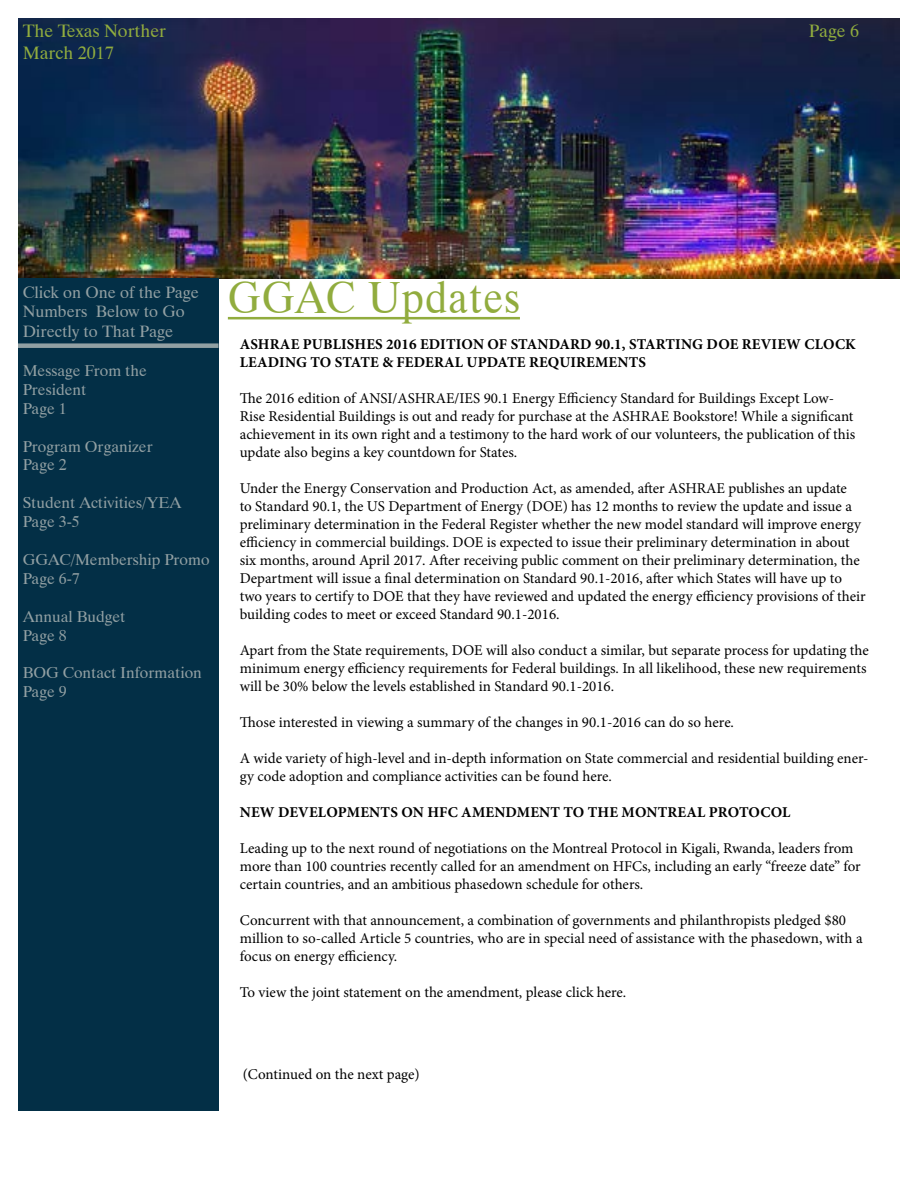
<style>
.page{position:relative;width:918px;height:1188px;background:#fff}
.page>*{position:absolute;margin:0;border:0;box-sizing:border-box;transform-origin:0 0}
.t1{font:45px "Dutch 801 BT";letter-spacing:.025em;color:#91ac3e;scale:.9 1}
.t2{font:18px/21.6px "Dutch 801 BT";color:#91ac3e}
.t3{font:16.5px/19.8px "Dutch 801 BT";color:#92a0a3}
.t4{font:15.75px/18.9px "Dutch 801 BT";color:#92a0a3}
.t5{font:15px/18px "Minion Pro";color:#000}
.t6{font:700 15px "Minion Pro";letter-spacing:.01em;color:#000}
</style>
<div class="page">
<img style="left:18px;top:18px;width:882px;height:261px">
<div style="left:18px;top:279px;width:201px;height:832px;background:#032f46"></div>
<div style="left:18px;top:343px;width:201px;height:5px;background:#92a0a3"></div>
<hr style="left:228px;top:317px;width:292px;height:2px;background:#91ac3e">
<p class="t2" style="left:23px;top:20px;width:145px">The Texas Norther<br>March 2017</p>
<p class="t2" style="left:809px;top:20px;width:52px">Page 6</p>
<p class="t3" style="left:23px;top:282px;width:178px">Click on One of the Page<br>Numbers Below to Go<br>Directly to That Page</p>
<p class="t4" style="left:23px;top:361px;width:126px">Message From the<br>President<br>Page 1</p>
<p class="t4" style="left:23px;top:437px;width:132px">Program Organizer<br>Page 2</p>
<p class="t4" style="left:23px;top:493px;width:160px">Student Activities/YEA<br>Page 3-5</p>
<p class="t4" style="left:23px;top:550px;width:189px">GGAC/Membership Promo<br>Page 6-7</p>
<p class="t4" style="left:23px;top:607px;width:104px">Annual Budget<br>Page 8</p>
<p class="t4" style="left:23px;top:663px;width:181px">BOG Contact Information<br>Page 9</p>
<h1 class="t1" style="left:228px;top:269px;width:326px">GGAC Updates</h1>
<p class="t6" style="left:240px;top:334px;width:117px">ASHRAE PUBLISHES</p>
<p class="t6" style="left:386px;top:334px;width:471px">2016 EDITION OF STANDARD 90.1, STARTING DOE REVIEW CLOCK</p>
<p class="t6" style="left:240px;top:352px;width:11px">LEA</p>
<p class="t6" style="left:268px;top:352px;width:168px">DING TO STATE &amp; FEDERA</p>
<p class="t6" style="left:455px;top:352px;width:192px">L UPDATE REQUIREMENTS</p>
<p class="t5" style="left:240px;top:390px;width:617px">The 2016 edition of ANSI/ASHRAE/IES 90.1 Energy Efficiency Standard for Buildings Except Low-Rise Residential Buildings is out and ready for purchase at the ASHRAE Bookstore! While a significant achievement in its own right and a testimony to the hard work of our volunteers, the publication of this update also begins a key countdown for States.</p>
<p class="t5" style="left:240px;top:480px;width:627px">Under the Energy Conservation and Production Act, as amended, after ASHRAE publishes an update<br>to Standard 90.1, the US Department of Energy (DOE) has 12 months to review the update and issue a preliminary determination in the Federal Register whether the new model standard will improve energy efficiency in commercial buildings. DOE is expected to issue their preliminary determination in about six months, around April 2017. After receiving public comment on their preliminary determination, the Department will issue a final determination on Standard 90.1-2016, after which States will have up to two years to certify to DOE that they have reviewed and updated the energy efficiency provisions of their building codes to meet or exceed Standard 90.1-2016.</p>
<p class="t5" style="left:240px;top:642px;width:631px">Apart from the State requirements, DOE will also conduct a similar, but separate process for updating the minimum energy efficiency requirements for Federal buildings. In all likelihood, these new requirements will be 30% below the levels established in Standard 90.1-2016.</p>
<p class="t5" style="left:240px;top:714px;width:496px">Those interested in viewing a summary of the changes in 90.1-2016 can do so here.</p>
<p class="t5" style="left:240px;top:750px;width:630px">A wide variety of high-level and in-depth information on State commercial and residential building ener&shy;gy code adoption and compliance activities can be found here.</p>
<p class="t6" style="left:240px;top:802px;width:439px">NEW DEVELOPMENTS ON HFC AMENDMENT TO THE MONTREA</p>
<p class="t6" style="left:697px;top:802px;width:95px">L PROTOCOL</p>
<p class="t5" style="left:240px;top:840px;width:623px">Leading up to the next round of negotiations on the Montreal Protocol in Kigali, Rwanda, leaders from more than 100 countries recently called for an amendment on HFCs, including an early “freeze date” for certain countries, and an ambitious phasedown schedule for others.</p>
<p class="t5" style="left:240px;top:912px;width:624px">Concurrent with that announcement, a combination of governments and philanthropists pledged $80 million to so-called Article 5 countries, who are in special need of assistance with the phasedown, with a focus on energy efficiency.</p>
<p class="t5" style="left:240px;top:984px;width:388px">To view the joint statement on the amendment, please click here.</p>
<p class="t5" style="left:243px;top:1065px;width:179px">(Continued on the next page)</p>
</div>
